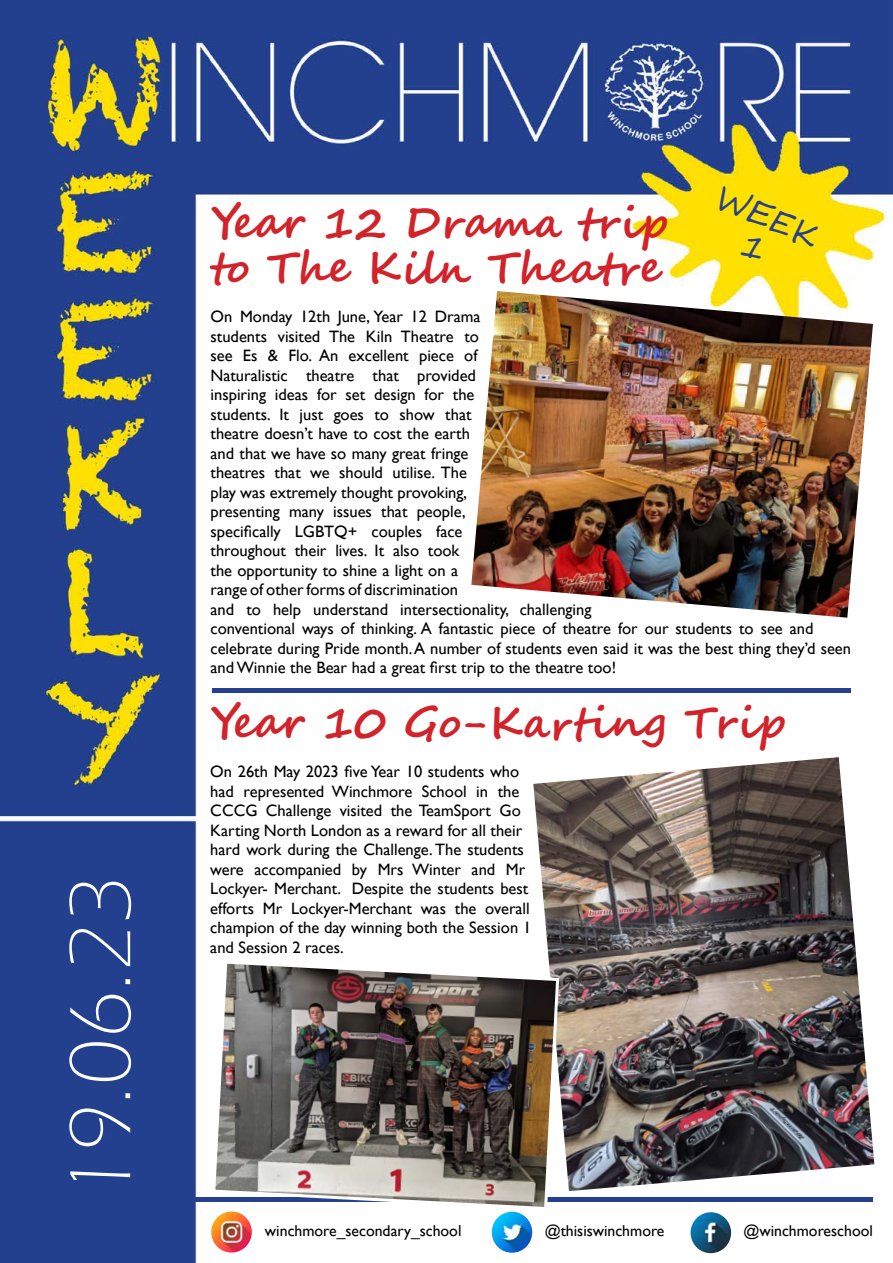
<style>
.page{position:relative;width:893px;height:1263px;background:#fff}
.page>*{position:absolute;margin:0;border:0;box-sizing:border-box;transform-origin:0 0}
.t1{font:300 90px "Eras ITC";color:#fff}
.t2{font:700 43.5px/45px "Segoe Script";color:#d2232a}
.t3{font:33px/33px "Segoe Script";color:#25408f;text-align:center}
.t4{font:16.5px/19.5px "Gill Sans";color:#000}
.t5{font:15.75px "Gill Sans";color:#000}
</style>
<div class="page">
<img style="left:0;top:0;width:893px;height:1263px">
<hr style="left:192px;top:1197px;width:681px;height:4px;background:#25408f">
<img style="left:691px;top:1212px;width:40px;height:41px;border-radius:20px">
<img style="left:492px;top:1212px;width:40px;height:41px;border-radius:20px">
<img style="left:211px;top:1211px;width:41px;height:41px;border-radius:20px">
<img style="left:533px;top:757px;width:341px;height:434px">
<img style="left:211px;top:959px;width:350px;height:253px">
<img style="left:471px;top:291px;width:402px;height:327px">
<hr style="left:212px;top:688px;width:638px;height:4px;background:#25408f">
<h1 class="t1" style="left:51px;top:1200px;width:326px;rotate:-90deg">19.06.23</h1>
<h3 class="t3" style="left:724px;top:181px;width:109px;rotate:24deg">WEEK<br>1</h3>
<h2 class="t2" style="left:211px;top:201px;width:459px">Year 12 Drama trip to The Kiln Theatre</h2>
<p class="t4" style="left:211px;top:307px;width:642px">On Monday 12th June, Year 12 Drama<br>students visited The Kiln Theatre to<br>see Es &amp; Flo. An excellent piece of<br>Naturalistic theatre that provided<br>inspiring ideas for set design for the<br>students. It just goes to show that<br>theatre doesn’t have to cost the earth<br>and that we have so many great fringe<br>theatres that we should utilise. The<br>play was extremely thought provoking,<br>presenting many issues that people,<br>specifically LGBTQ+ couples face<br>throughout their lives. It also took<br>the opportunity to shine a light on a<br>range of other forms of discrimination<br>and to help understand intersectionality, challenging<br>conventional ways of thinking. A fantastic piece of theatre for our students to see and celebrate during Pride month. A number of students even said it was the best thing they’d seen and Winnie the Bear had a great first trip to the theatre too!</p>
<h2 class="t2" style="left:210px;top:701px;width:576px">Year 10 Go-Karting Trip</h2>
<p class="t4" style="left:210px;top:762px;width:323px">On 26th May 2023 five Year 10 students who had represented Winchmore School in the CCCG Challenge visited the TeamSport Go Karting North London as a reward for all their hard work during the Challenge. The students were accompanied by Mrs Winter and Mr Lockyer- Merchant. Despite the students best efforts Mr Lockyer-Merchant was the overall champion of the day winning both the Session 1 and Session 2 races.</p>
<p class="t5" style="left:265px;top:1222px;width:198px">winchmore_secondary_school</p>
<p class="t5" style="left:545px;top:1222px;width:121px">@thisiswinchmore</p>
<p class="t5" style="left:743px;top:1222px;width:131px">@winchmoreschool</p>
</div>
